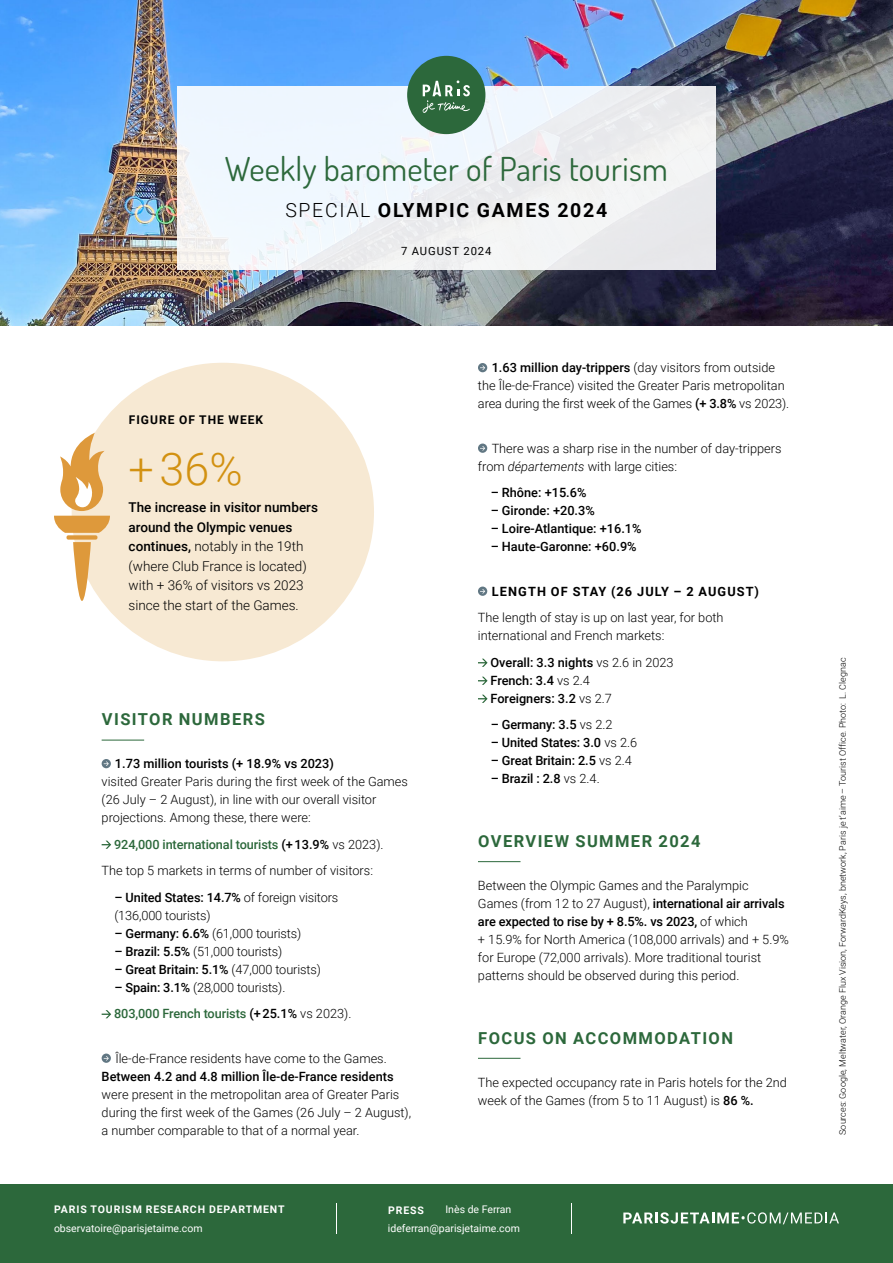
<style>
.page{position:relative;width:893px;height:1263px;background:#fff}
.page>*{position:absolute;margin:0;border:0;box-sizing:border-box;transform-origin:0 0}
.t1{font:300 45px "Roboto";color:#d29111}
.t2{font:33px "Dosis";letter-spacing:.01em;color:#2c683b}
.t3{font:700 19.5px "Roboto";letter-spacing:.085em;color:#000}
.t4{font:700 16.5px "Roboto";letter-spacing:.085em;color:#2c683b}
.t5{font:300 13.5px/19.5px "Roboto";color:#000}
.t6{font:300 12.75px/18px "Roboto";color:#000}
.t7{font:500 12.75px/18px "Roboto";color:#000}
.t8{font:700 12.75px "Roboto";letter-spacing:.085em;color:#000}
.t9{font:700 12px "Roboto";letter-spacing:.085em;color:#000}
.t10{font:11.25px "Roboto";letter-spacing:.085em;color:#000}
.t11{font:10.5px "Roboto";color:#fff}
.t12{font:700 10.5px "Roboto";letter-spacing:.085em;color:#fff}
.t13{font:300 9px "Roboto";color:#000}
.s1{font-weight:300}
.s2{font-weight:500}
.s3{font-weight:500;color:#2c683b}
.s4{font-style:italic}
</style>
<div class="page">
<div style="left:72px;top:363px;width:302px;height:298px;background:#f7e9d3;border-radius:50%"></div>
<img style="left:0;top:0;width:893px;height:325px">
<svg style="left:102px;top:759px;width:9px;height:9px"></svg>
<svg style="left:104px;top:761px;width:5px;height:5px"></svg>
<svg style="left:102px;top:841px;width:9px;height:8px"></svg>
<svg style="left:102px;top:1010px;width:9px;height:8px"></svg>
<svg style="left:102px;top:1053px;width:9px;height:10px"></svg>
<svg style="left:104px;top:1056px;width:5px;height:4px"></svg>
<hr style="left:102px;top:740px;width:42px;height:1px;background:#2c683b">
<svg style="left:73px;top:542px;width:18px;height:59px"></svg>
<div style="left:66px;top:535px;width:31px;height:5px;background:#de993b;border-radius:2px"></div>
<svg style="left:54px;top:433px;width:56px;height:100px"></svg>
<div style="left:478px;top:363px;width:9px;height:9px;background:#617783;border-radius:50%"></div>
<svg style="left:480px;top:365px;width:5px;height:5px"></svg>
<svg style="left:478px;top:443px;width:9px;height:10px"></svg>
<svg style="left:480px;top:446px;width:5px;height:4px"></svg>
<svg style="left:478px;top:586px;width:9px;height:10px"></svg>
<svg style="left:480px;top:589px;width:5px;height:5px"></svg>
<svg style="left:478px;top:659px;width:10px;height:8px"></svg>
<svg style="left:478px;top:677px;width:10px;height:8px"></svg>
<svg style="left:478px;top:695px;width:10px;height:8px"></svg>
<hr style="left:478px;top:1058px;width:42px;height:1px;background:#2c683b">
<hr style="left:478px;top:861px;width:42px;height:1px;background:#2c683b">
<div style="left:177px;top:86px;width:539px;height:184px;background:linear-gradient(to right,#f1f8fe,#ececed)"></div>
<div style="left:407px;top:56px;width:78px;height:78px;background:#2c683b;border-radius:50%"></div>
<svg style="left:423px;top:80px;width:47px;height:33px"></svg>
<div style="left:0;top:1184px;width:893px;height:79px;background:#2c683b"></div>
<hr style="left:336px;top:1203px;width:1px;height:31px;background:#fff">
<svg style="left:623px;top:1212px;width:216px;height:12px"></svg>
<hr style="left:571px;top:1203px;width:1px;height:31px;background:#fff">
<h2 class="t2" style="left:225px;top:146px;width:445px">Weekly barometer of Paris tourism</h2>
<h3 class="t3" style="left:285px;top:197px;width:323px"><span class="s1">SPECIAL</span> OLYMPIC GAMES 2024</h3>
<p class="t10" style="left:401px;top:243px;width:92px">7 AUGUST 2024</p>
<p class="t9" style="left:129px;top:412px;width:136px">FIGURE OF THE WEEK</p>
<h1 class="t1" style="left:129px;top:438px;width:116px">+ 36%</h1>
<p class="t5" style="left:129px;top:497px;width:191px"><span class="s2">The increase in visitor numbers around the Olympic venues continues,</span> notably in the 19th (where Club France is located) with + 36% of visitors vs 2023 since the start of the Games.</p>
<p class="t4" style="left:102px;top:707px;width:164px">VISITOR NUMBERS</p>
<p class="t7" style="left:115px;top:754px;width:220px">1.73 million tourists (+ 18.9% vs 2023)</p>
<p class="t6" style="left:102px;top:772px;width:308px">visited Greater Paris during the first week of the Games (26 July – 2 August), in line with our overall visitor projections. Among these, there were:</p>
<p class="t6" style="left:102px;top:830px;width:283px;line-height:26.5px;text-indent:13px"><span class="s3">924,000 international tourists</span> <span class="s2">(+ 13.9%</span> vs 2023).<br>The top 5 markets in terms of number of visitors:</p>
<p class="t6" style="left:114px;top:888px;width:225px"><span class="s2">– United States: 14.7%</span> of foreign visitors (136,000 tourists)</p>
<p class="t6" style="left:114px;top:924px;width:188px"><span class="s2">– Germany: 6.6%</span> (61,000 tourists)</p>
<p class="t6" style="left:114px;top:942px;width:169px"><span class="s2">– Brazil: 5.5%</span> (51,000 tourists)</p>
<p class="t7" style="left:114px;top:960px;width:208px">– Great Britain: 5.1% <span class="s1">(47,000 tourists)</span></p>
<p class="t6" style="left:114px;top:973px;width:239px;line-height:26.5px"><span class="s2">– Spain: 3.1%</span> (28,000 tourists).<br><span class="s3">803,000 French tourists</span> <span class="s2">(+ 25.1%</span> vs 2023).</p>
<p class="t6" style="left:115px;top:1049px;width:273px">Île-de-France residents have come to the Games.</p>
<p class="t7" style="left:102px;top:1067px;width:293px">Between 4.2 and 4.8 million Île-de-France residents</p>
<p class="t6" style="left:102px;top:1085px;width:311px">were present in the metropolitan area of Greater Paris during the first week of the Games (26 July – 2 August), a number comparable to that of a normal year.</p>
<p class="t6" style="left:478px;top:358px;width:313px;text-align:center"><span class="s2">1.63 million day-trippers</span> (day visitors from outside<br>the Île-de-France) visited the Greater Paris metropolitan area during the first week of the Games <span class="s2">(+ 3.8%</span> vs 2023).</p>
<p class="t6" style="left:478px;top:439px;width:305px;text-indent:14px">There was a sharp rise in the number of day-trippers from <span class="s4">départements</span> with large cities:</p>
<p class="t7" style="left:491px;top:483px;width:97px">– Rhône: +15.6%</p>
<p class="t7" style="left:491px;top:501px;width:106px">– Gironde: +20.3%</p>
<p class="t7" style="left:491px;top:519px;width:152px">– Loire-Atlantique: +16.1%</p>
<p class="t7" style="left:491px;top:537px;width:147px">– Haute-Garonne: +60.9%</p>
<p class="t8" style="left:492px;top:582px;width:269px">LENGTH OF STAY (26 JULY – 2 AUGUST)</p>
<p class="t6" style="left:478px;top:608px;width:247px">The length of stay is up on last year, for both international and French markets:</p>
<p class="t7" style="left:490px;top:653px;width:185px">Overall: 3.3 nights <span class="s1">vs 2.6 in 2023<br></span>French: 3.4 <span class="s1">vs 2.4<br></span>Foreigners: 3.2 <span class="s1">vs 2.7</span></p>
<p class="t7" style="left:491px;top:715px;width:123px">– Germany: 3.5 <span class="s1">vs 2.2</span></p>
<p class="t7" style="left:491px;top:733px;width:148px">– United States: 3.0 <span class="s1">vs 2.6</span></p>
<p class="t7" style="left:491px;top:751px;width:143px">– Great Britain: 2.5 <span class="s1">vs 2.4</span></p>
<p class="t7" style="left:491px;top:769px;width:110px">– Brazil : 2.8 <span class="s1">vs 2.4.</span></p>
<p class="t4" style="left:478px;top:829px;width:224px">OVERVIEW SUMMER 2024</p>
<p class="t6" style="left:478px;top:876px;width:312px">Between the Olympic Games and the Paralympic Games (from 12 to 27 August), <span class="s2">international air arrivals are expected to rise by + 8.5%. vs 2023,</span> of which<br>+ 15.9% for North America (108,000 arrivals) and + 5.9% for Europe (72,000 arrivals). More traditional tourist patterns should be observed during this period.</p>
<p class="t4" style="left:478px;top:1026px;width:256px">FOCUS ON ACCOMMODATION</p>
<p class="t6" style="left:478px;top:1073px;width:310px">The expected occupancy rate in Paris hotels for the 2nd week of the Games (from 5 to 11 August) is <span class="s2">86 %.</span></p>
<p class="t12" style="left:54px;top:1202px;width:232px">PARIS TOURISM RESEARCH DEPARTMENT</p>
<p class="t11" style="left:54px;top:1220px;width:150px">observatoire@parisjetaime.com</p>
<p class="t12" style="left:388px;top:1202px;width:37px">PRESS</p>
<p class="t11" style="left:445px;top:1202px;width:67px">Inès de Ferran</p>
<p class="t11" style="left:388px;top:1220px;width:134px">ideferran@parisjetaime.com</p>
<p class="t13" style="left:836px;top:1135px;width:478px;rotate:-90deg">Sources: Google, Meltwater, Orange Flux Vision, ForwardKeys, bnetwork, Paris je t’aime – Tourist Office. Photo: L. Clegnac</p>
</div>
